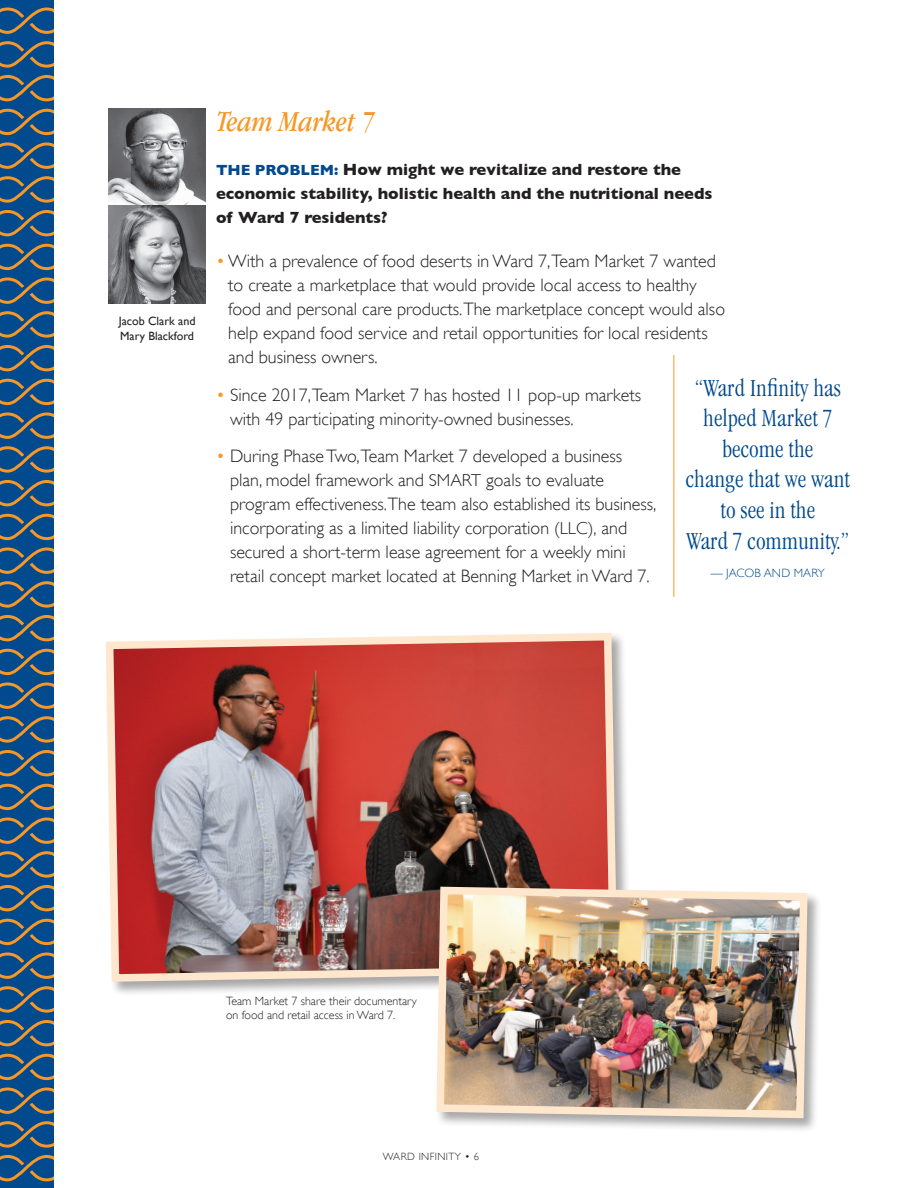
<style>
.page{position:relative;width:918px;height:1188px;background:#fff}
.page>*{position:absolute;margin:0;border:0;box-sizing:border-box;transform-origin:0 0}
.t1{font:italic condensed 30px "Garamond IT Cby BT";color:#f79727}
.t2{font:300 condensed 25.5px/30.6px "Garamond IT Cby BT";color:#004a8d;text-align:center}
.t3{font:300 18px/24px "Gill Sans";color:#231f20}
.t4{font:700 16.5px/24px "Gill Sans";color:#231f20}
.t5{font:300 12px/14.4px "Gill Sans";color:#231f20}
.t6{font:12px/14.4px "Gill Sans";color:#231f20}
.t7{font:300 12px "Gill Sans";letter-spacing:.01em;color:#004a8d}
.t8{font:300 10.5px "Gill Sans";letter-spacing:.04em;color:#231f20}
.s1{font-size:15px;color:#004a8d}
.s2{color:#f79727}
.s3{font-size:17.25px}
</style>
<div class="page">
<svg style="left:0;top:6px;width:54px;height:1177px;background:#2e5879"></svg>
<img style="left:108px;top:108px;width:98px;height:195px">
<hr style="left:674px;top:355px;width:1px;height:242px;background:#f79727">
<div style="left:104px;top:631px;width:528px;height:365px;background:#231f20;opacity:.4"></div>
<img style="left:104px;top:631px;width:517px;height:355px">
<div style="left:435px;top:885px;width:387px;height:248px;background:#231f20;opacity:.4"></div>
<img style="left:433px;top:883px;width:378px;height:239px">
<p class="t6" style="left:119px;top:314px;width:78px">Jacob Clark and<br>Mary Blackford</p>
<p class="t1" style="left:216px;top:105px;width:160px">Team Market 7</p>
<p class="t4" style="left:216px;top:157px;width:498px"><span class="s1">THE PROBLEM:</span> How might we revitalize and restore the economic stability, holistic health and the nutritional needs of Ward 7 residents?</p>
<p class="t3" style="left:228px;top:249px;width:498px;text-indent:-12px"><span class="s2">•</span> With a prevalence of food deserts in Ward 7,Team Market 7 wanted to create a marketplace that would provide local access to healthy food and personal care products.The marketplace concept would also help expand food service and retail opportunities for local residents and business owners.</p>
<p class="t3" style="left:230px;top:383px;width:413px;text-indent:-14px"><span class="s2">•</span> Since 2017,Team Market 7 has hosted 11 pop-up markets with 49 participating minority-owned businesses.</p>
<p class="t3" style="left:230px;top:444px;width:428px;text-indent:-14px"><span class="s2">•</span> During Phase Two,Team Market 7 developed a business plan, model framework and <span class="s3">SMART</span> goals to evaluate program effectiveness.The team also established its business, incorporating as a limited liability corporation <span class="s3">(LLC),</span> and secured a short-term lease agreement for a weekly mini retail concept market located at Benning Market in Ward 7.</p>
<p class="t2" style="left:686px;top:372px;width:166px">“Ward Infinity has helped Market 7 become the<br>change that we want to see in the<br>Ward 7 community.”</p>
<p class="t7" style="left:711px;top:566px;width:116px">— JACOB AND MARY</p>
<p class="t5" style="left:226px;top:994px;width:192px">Team Market 7 share their documentary on food and retail access in Ward 7.</p>
<p class="t8" style="left:383px;top:1151px;width:98px">WARD INFINITY • 6</p>
</div>
